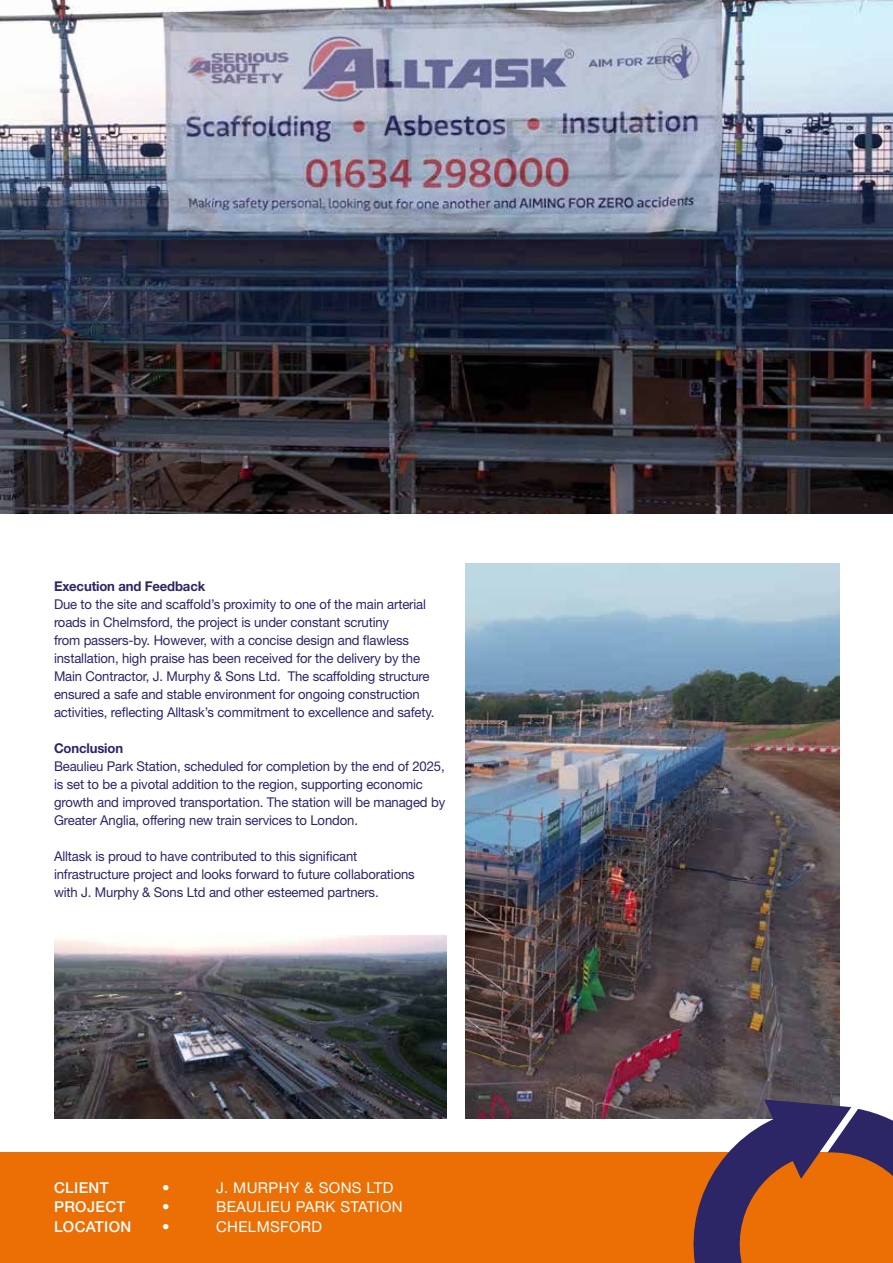
<style>
.page{position:relative;width:893px;height:1263px;background:#fff}
.page>*{position:absolute;margin:0;border:0;box-sizing:border-box;transform-origin:0 0}
.t1{font:15px "Helvetica Neue LT Pro";letter-spacing:.025em;color:#fff}
.t2{font:500 15px "Helvetica Neue LT Pro";letter-spacing:.025em;color:#fff}
.t3{font:13.5px/18px "Helvetica Neue LT Pro";letter-spacing:-.01em;color:#2c2667}
.t4{font:700 13.5px "Helvetica Neue LT Pro";letter-spacing:-.01em;color:#2c2667}
</style>
<div class="page">
<img style="left:0;top:0;width:893px;height:514px">
<img style="left:466px;top:563px;width:373px;height:555px">
<div style="left:0;top:1152px;width:893px;height:111px;background:#ec6f05"></div>
<svg style="left:675px;top:1099px;width:218px;height:164px"></svg>
<img style="left:54px;top:935px;width:392px;height:183px">
<p class="t4" style="left:54px;top:578px;width:153px">Execution and Feedback</p>
<p class="t3" style="left:54px;top:595px;width:382px">Due to the site and scaffold’s proximity to one of the main arterial roads in Chelmsford, the project is under constant scrutiny<br>from passers-by. However, with a concise design and flawless installation, high praise has been received for the delivery by the Main Contractor, J. Murphy &amp; Sons Ltd. The scaffolding structure ensured a safe and stable environment for ongoing construction activities, reflecting Alltask’s commitment to excellence and safety.</p>
<p class="t4" style="left:54px;top:740px;width:71px">Conclusion</p>
<p class="t3" style="left:54px;top:757px;width:393px">Beaulieu Park Station, scheduled for completion by the end of 2025, is set to be a pivotal addition to the region, supporting economic growth and improved transportation. The station will be managed by Greater Anglia, offering new train services to London.</p>
<p class="t3" style="left:54px;top:847px;width:362px">Alltask is proud to have contributed to this significant infrastructure project and looks forward to future collaborations with J. Murphy &amp; Sons Ltd and other esteemed partners.</p>
<p class="t2" style="left:54px;top:1178px;width:56px">CLIENT</p>
<p class="t1" style="left:162px;top:1178px;width:9px">•</p>
<p class="t1" style="left:216px;top:1178px;width:179px">J. MURPHY &amp; SONS LTD</p>
<p class="t2" style="left:54px;top:1198px;width:73px">PROJECT</p>
<p class="t1" style="left:162px;top:1198px;width:9px">•</p>
<p class="t1" style="left:216px;top:1198px;width:188px">BEAULIEU PARK STATION</p>
<p class="t2" style="left:54px;top:1217px;width:79px">LOCATION</p>
<p class="t1" style="left:162px;top:1217px;width:9px">•</p>
<p class="t1" style="left:216px;top:1217px;width:108px">CHELMSFORD</p>
</div>
